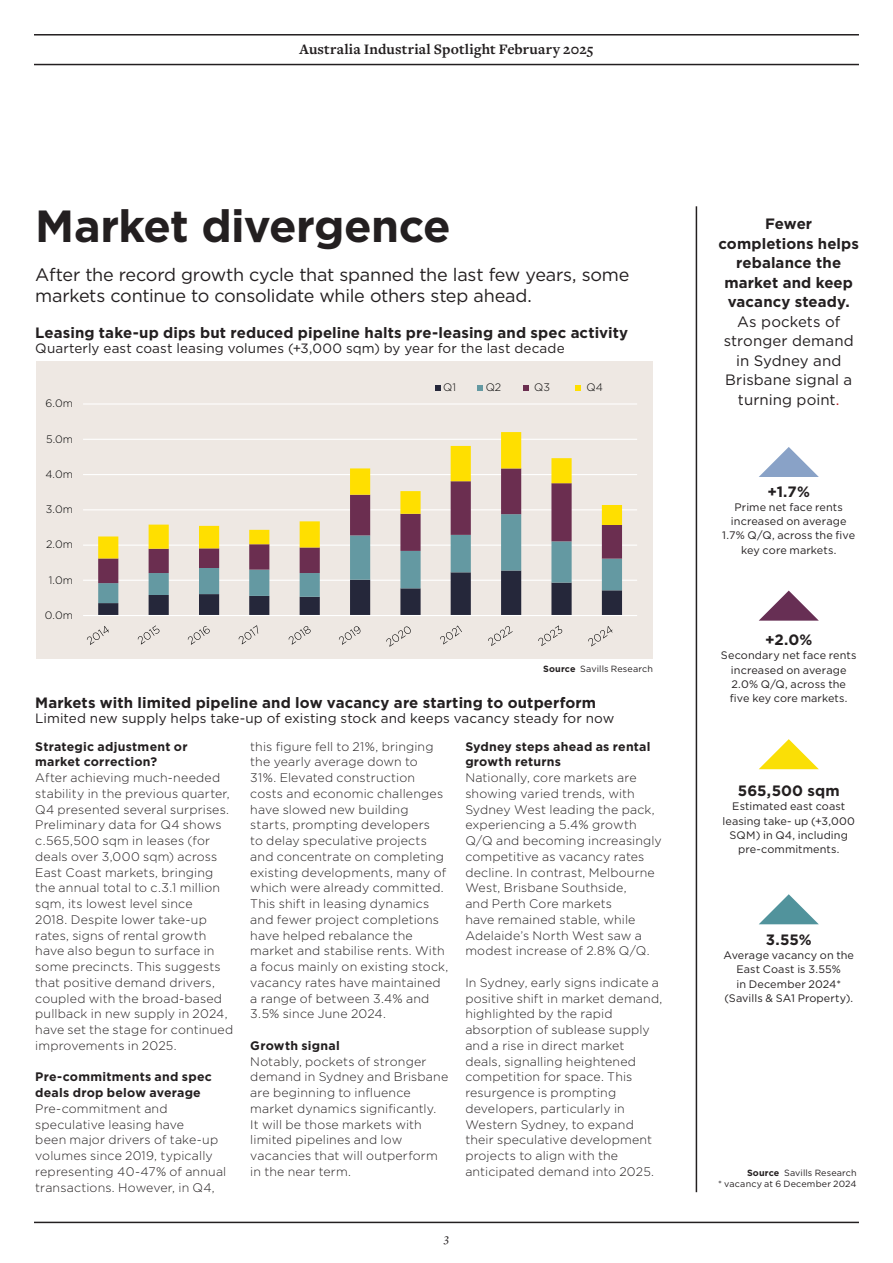
<style>
.page{position:relative;width:893px;height:1263px;background:#fff}
.page>*{position:absolute;margin:0;border:0;box-sizing:border-box;transform-origin:0 0}
.Spotlight_Headline_Gotham_Medium_30pt{font:700 45px "Gotham";letter-spacing:-.015em;color:#231f20}
.Spotlight_Standfirst{font:18px/21px "Gotham";letter-spacing:-.015em;color:#231f20}
.Spotlight_Box_Title{font:700 15px "Gotham";letter-spacing:.005em;color:#231f20}
.MiM_Box_Title{font:15px/19.5px "Gotham";letter-spacing:.005em;color:#231f20;text-align:center}
.MiM_Box_Title-2{font:700 15px/19.5px "Gotham";letter-spacing:.005em;color:#231f20;text-align:center}
.t1{font:700 15px "Freight Text Pro";letter-spacing:.01em;color:#231f20}
.MiM_Stat{font:700 15px "Gotham";letter-spacing:.005em;color:#231f20}
.Spotlight_Box_Title-2{font:13.5px "Gotham";letter-spacing:.005em;color:#231f20}
.Spotlight_Body_Freight{font:300 12.3px/15.8px "Gotham";letter-spacing:.01em;color:#231f20}
.Spotlight_Body_Freight-2{font:700 12.3px/15.8px "Gotham";letter-spacing:.02em;color:#231f20}
.t2{font:italic 12px "Freight Text Pro";color:#231f20}
.MiM_Box_Body_Centred{font:10.8px/14.2px "Gotham";letter-spacing:.01em;color:#231f20;text-align:center}
.t3{font:300 10.8px "Gotham";letter-spacing:.005em;color:#000}
.MiM_Credit_Right{font:9px "Gotham";letter-spacing:.015em;color:#231f20}
.Spotlight_Credit_Right{font:9px "Gotham";letter-spacing:.01em;color:#231f20}
.s1{font-weight:700}
.s2{color:#b8191e}
</style>
<div class="page">
<hr style="left:696px;top:206px;width:1px;height:986px;background:#231f20">
<svg style="left:759px;top:447px;width:60px;height:30px"></svg>
<svg style="left:759px;top:591px;width:60px;height:30px"></svg>
<svg style="left:759px;top:739px;width:60px;height:30px"></svg>
<svg style="left:759px;top:894px;width:60px;height:30px"></svg>
<div style="left:36px;top:362px;width:617px;height:297px;background:#eee8e3"></div>
<hr style="left:83px;top:580px;width:554px;height:1px;background:#fff">
<hr style="left:83px;top:545px;width:554px;height:1px;background:#fff">
<hr style="left:83px;top:509px;width:554px;height:1px;background:#fff">
<hr style="left:83px;top:474px;width:554px;height:1px;background:#fff">
<hr style="left:83px;top:439px;width:554px;height:1px;background:#fff">
<hr style="left:83px;top:403px;width:554px;height:2px;background:#fff">
<svg style="left:98px;top:603px;width:524px;height:12px"></svg>
<svg style="left:98px;top:583px;width:524px;height:20px"></svg>
<svg style="left:98px;top:558px;width:524px;height:25px"></svg>
<svg style="left:98px;top:432px;width:524px;height:126px"></svg>
<hr style="left:83px;top:615px;width:554px;height:1px;background:#fff">
<svg style="left:87px;top:626px;width:22px;height:19px"></svg>
<svg style="left:138px;top:625px;width:22px;height:19px"></svg>
<svg style="left:188px;top:626px;width:22px;height:19px"></svg>
<svg style="left:239px;top:625px;width:19px;height:19px"></svg>
<svg style="left:289px;top:626px;width:22px;height:19px"></svg>
<svg style="left:339px;top:626px;width:21px;height:19px"></svg>
<svg style="left:386px;top:626px;width:25px;height:21px"></svg>
<svg style="left:440px;top:625px;width:22px;height:19px"></svg>
<svg style="left:488px;top:626px;width:25px;height:20px"></svg>
<svg style="left:538px;top:625px;width:24px;height:21px"></svg>
<svg style="left:588px;top:626px;width:24px;height:20px"></svg>
<svg style="left:435px;top:385px;width:6px;height:6px"></svg>
<svg style="left:477px;top:385px;width:6px;height:6px"></svg>
<svg style="left:523px;top:385px;width:6px;height:6px"></svg>
<svg style="left:575px;top:385px;width:6px;height:6px"></svg>
<hr style="left:34px;top:1222px;width:825px;height:1px;background:#231f20">
<hr style="left:34px;top:64px;width:825px;height:1px;background:#231f20">
<hr style="left:34px;top:34px;width:825px;height:2px;background:#231f20">
<p class="t1" style="left:299px;top:39px;width:296px">Australia Industrial Spotlight February 2025</p>
<p class="Spotlight_Headline_Gotham_Medium_30pt" style="left:35px;top:196px;width:417px">Market divergence</p>
<p class="Spotlight_Standfirst" style="left:35px;top:263px;width:596px">After the record growth cycle that spanned the last few years, some markets continue to consolidate while others step ahead.</p>
<p class="Spotlight_Box_Title" style="left:35px;top:322px;width:594px">Leasing take-up dips but reduced pipeline halts pre-leasing and spec activity</p>
<p class="Spotlight_Box_Title-2" style="left:35px;top:340px;width:531px">Quarterly east coast leasing volumes (+3,000 sqm) by year for the last decade</p>
<p class="t3" style="left:46px;top:397px;width:29px">6.0m</p>
<p class="t3" style="left:46px;top:432px;width:28px">5.0m</p>
<p class="t3" style="left:45px;top:467px;width:29px">4.0m</p>
<p class="t3" style="left:46px;top:502px;width:29px">3.0m</p>
<p class="t3" style="left:46px;top:538px;width:28px">2.0m</p>
<p class="t3" style="left:49px;top:573px;width:26px">1.0m</p>
<p class="t3" style="left:45px;top:608px;width:30px">0.0m</p>
<p class="t3" style="left:443px;top:380px;width:14px">Q1</p>
<p class="t3" style="left:486px;top:380px;width:17px">Q2</p>
<p class="t3" style="left:534px;top:380px;width:17px">Q3</p>
<p class="t3" style="left:586px;top:380px;width:18px">Q4</p>
<p class="Spotlight_Credit_Right" style="left:543px;top:663px;width:111px"><span class="s1">Source</span> Savills Research</p>
<p class="Spotlight_Box_Title" style="left:35px;top:692px;width:562px">Markets with limited pipeline and low vacancy are starting to outperform</p>
<p class="Spotlight_Box_Title-2" style="left:35px;top:710px;width:581px">Limited new supply helps take-up of existing stock and keeps vacancy steady for now</p>
<p class="Spotlight_Body_Freight-2" style="left:35px;top:738px;width:154px">Strategic adjustment or market correction?</p>
<p class="Spotlight_Body_Freight" style="left:35px;top:769px;width:199px">After achieving much-needed stability in the previous quarter,<br>Q4 presented several surprises.<br>Preliminary data for Q4 shows c.565,500 sqm in leases (for deals over 3,000 sqm) across<br>East Coast markets, bringing the annual total to c.3.1 million sqm, its lowest level since<br>2018. Despite lower take-up rates, signs of rental growth have also begun to surface in some precincts. This suggests that positive demand drivers, coupled with the broad-based pullback in new supply in 2024, have set the stage for continued improvements in 2025.</p>
<p class="Spotlight_Body_Freight-2" style="left:35px;top:1069px;width:178px">Pre-commitments and spec deals drop below average</p>
<p class="Spotlight_Body_Freight" style="left:35px;top:1100px;width:193px">Pre-commitment and speculative leasing have<br>been major drivers of take-up volumes since 2019, typically representing 40-47% of annual transactions. However, in Q4,</p>
<p class="Spotlight_Body_Freight" style="left:250px;top:738px;width:199px">this figure fell to 21%, bringing the yearly average down to<br>31%. Elevated construction costs and economic challenges have slowed new building starts, prompting developers<br>to delay speculative projects and concentrate on completing existing developments, many of which were already committed.<br>This shift in leasing dynamics and fewer project completions have helped rebalance the market and stabilise rents. With a focus mainly on existing stock, vacancy rates have maintained a range of between 3.4% and<br>3.5% since June 2024.</p>
<p class="Spotlight_Body_Freight-2" style="left:250px;top:1037px;width:91px">Growth signal</p>
<p class="Spotlight_Body_Freight" style="left:250px;top:1053px;width:200px">Notably, pockets of stronger demand in Sydney and Brisbane are beginning to influence market dynamics significantly.<br>It will be those markets with limited pipelines and low vacancies that will outperform in the near term.</p>
<p class="Spotlight_Body_Freight-2" style="left:465px;top:738px;width:187px">Sydney steps ahead as rental growth returns</p>
<p class="Spotlight_Body_Freight" style="left:465px;top:769px;width:198px">Nationally, core markets are showing varied trends, with<br>Sydney West leading the pack, experiencing a 5.4% growth<br>Q/Q and becoming increasingly competitive as vacancy rates decline. In contrast, Melbourne<br>West, Brisbane Southside,<br>and Perth Core markets<br>have remained stable, while<br>Adelaide’s North West saw a modest increase of 2.8% Q/Q.</p>
<p class="Spotlight_Body_Freight" style="left:465px;top:974px;width:199px">In Sydney, early signs indicate a positive shift in market demand, highlighted by the rapid absorption of sublease supply and a rise in direct market deals, signalling heightened competition for space. This resurgence is prompting developers, particularly in<br>Western Sydney, to expand their speculative development projects to align with the anticipated demand into 2025.</p>
<p class="t2" style="left:444px;top:1230px;width:6px">3</p>
<p class="MiM_Box_Title-2" style="left:718px;top:214px;width:142px">Fewer completions helps rebalance the market and keep vacancy steady.</p>
<p class="MiM_Box_Title" style="left:724px;top:311px;width:132px">As pockets of stronger demand in Sydney and<br>Brisbane signal a turning point<span class="s2">.</span></p>
<p class="MiM_Stat" style="left:767px;top:481px;width:44px">+1.7%</p>
<p class="MiM_Box_Body_Centred" style="left:722px;top:500px;width:134px">Prime net face rents increased on average<br>1.7% Q/Q, across the five key core markets.</p>
<p class="MiM_Stat" style="left:765px;top:630px;width:49px">+2.0%</p>
<p class="MiM_Box_Body_Centred" style="left:721px;top:648px;width:137px">Secondary net face rents increased on average<br>2.0% Q/Q, across the five key core markets.</p>
<p class="MiM_Stat" style="left:738px;top:781px;width:103px">565,500 sqm</p>
<p class="MiM_Box_Body_Centred" style="left:722px;top:799px;width:134px">Estimated east coast leasing take- up (+3,000<br>SQM) in Q4, including pre-commitments.</p>
<p class="MiM_Stat" style="left:766px;top:929px;width:47px">3.55%</p>
<p class="MiM_Box_Body_Centred" style="left:723px;top:948px;width:132px">Average vacancy on the</p>
<p class="MiM_Box_Body_Centred" style="left:736px;top:962px;width:106px">East Coast is 3.55%</p>
<p class="MiM_Box_Body_Centred" style="left:736px;top:976px;width:106px">in December 2024*</p>
<p class="MiM_Box_Body_Centred" style="left:724px;top:990px;width:130px">(Savills &amp; SA1 Property).</p>
<p class="MiM_Credit_Right" style="left:747px;top:1167px;width:111px"><span class="s1">Source</span> Savills Research</p>
<p class="MiM_Credit_Right" style="left:718px;top:1177px;width:140px">* vacancy at 6 December 2024</p>
</div>
